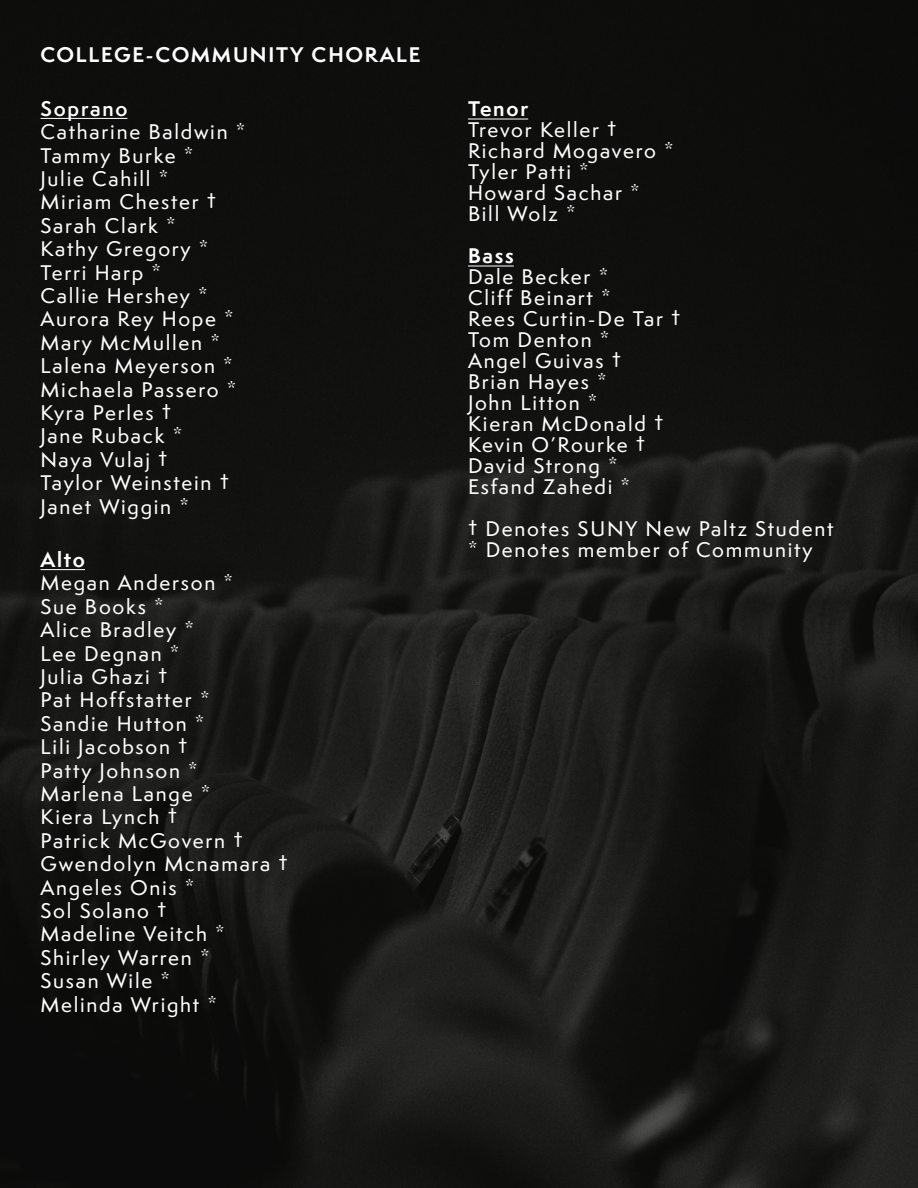
<style>
.page{position:relative;width:918px;height:1188px;background:#fff}
.page>*{position:absolute;margin:0;border:0;box-sizing:border-box;transform-origin:0 0}
.Paragraph_Style_1{font:500 19.5px "Semplicita Pro";letter-spacing:.09em;color:#fff}
.Paragraph_Style_1-2{font:700 19.5px "Semplicita Pro";letter-spacing:.09em;color:#fff}
.heading{font:700 19.5px "Semplicita Pro";letter-spacing:.09em;color:#fff}
.heading-2{font:600 19.5px "Semplicita Pro";letter-spacing:.09em;color:#fff}
</style>
<div class="page">
<img style="left:0;top:0;width:918px;height:1188px">
<hr style="left:40px;top:118px;width:87px;height:1px;background:#fff">
<hr style="left:40px;top:569px;width:45px;height:1px;background:#fff">
<hr style="left:468px;top:119px;width:60px;height:1px;background:#fff">
<hr style="left:468px;top:266px;width:46px;height:1px;background:#fff">
<p class="Paragraph_Style_1-2" style="left:40px;top:40px;width:382px">COLLEGE-COMMUNITY CHORALE</p>
<p class="heading-2" style="left:40px;top:94px;width:88px">Soprano</p>
<p class="Paragraph_Style_1" style="left:40px;top:118px;width:206px">Catharine Baldwin *</p>
<p class="Paragraph_Style_1" style="left:40px;top:141px;width:154px">Tammy Burke *</p>
<p class="Paragraph_Style_1" style="left:40px;top:165px;width:129px">Julie Cahill *</p>
<p class="Paragraph_Style_1" style="left:40px;top:188px;width:177px">Miriam Chester †</p>
<p class="Paragraph_Style_1" style="left:40px;top:212px;width:137px">Sarah Clark *</p>
<p class="Paragraph_Style_1" style="left:40px;top:235px;width:169px">Kathy Gregory *</p>
<p class="Paragraph_Style_1" style="left:40px;top:258px;width:122px">Terri Harp *</p>
<p class="Paragraph_Style_1" style="left:40px;top:282px;width:169px">Callie Hershey *</p>
<p class="Paragraph_Style_1" style="left:40px;top:305px;width:195px">Aurora Rey Hope *</p>
<p class="Paragraph_Style_1" style="left:40px;top:329px;width:181px">Mary McMullen *</p>
<p class="Paragraph_Style_1" style="left:40px;top:352px;width:194px">Lalena Meyerson *</p>
<p class="Paragraph_Style_1" style="left:40px;top:375px;width:197px">Michaela Passero *</p>
<p class="Paragraph_Style_1" style="left:40px;top:399px;width:132px">Kyra Perles †</p>
<p class="Paragraph_Style_1" style="left:40px;top:422px;width:143px">Jane Ruback *</p>
<p class="Paragraph_Style_1" style="left:40px;top:446px;width:129px">Naya Vulaj †</p>
<p class="Paragraph_Style_1" style="left:40px;top:469px;width:190px">Taylor Weinstein †</p>
<p class="Paragraph_Style_1" style="left:40px;top:492px;width:150px">Janet Wiggin *</p>
<p class="heading" style="left:40px;top:545px;width:46px">Alto</p>
<p class="Paragraph_Style_1" style="left:40px;top:569px;width:194px">Megan Anderson *</p>
<p class="Paragraph_Style_1" style="left:40px;top:593px;width:125px">Sue Books *</p>
<p class="Paragraph_Style_1" style="left:40px;top:616px;width:155px">Alice Bradley *</p>
<p class="Paragraph_Style_1" style="left:40px;top:639px;width:140px">Lee Degnan *</p>
<p class="Paragraph_Style_1" style="left:40px;top:663px;width:129px">Julia Ghazi †</p>
<p class="Paragraph_Style_1" style="left:40px;top:686px;width:171px">Pat Hoffstatter *</p>
<p class="Paragraph_Style_1" style="left:40px;top:710px;width:166px">Sandie Hutton *</p>
<p class="Paragraph_Style_1" style="left:40px;top:733px;width:149px">Lili Jacobson †</p>
<p class="Paragraph_Style_1" style="left:40px;top:756px;width:159px">Patty Johnson *</p>
<p class="Paragraph_Style_1" style="left:40px;top:780px;width:171px">Marlena Lange *</p>
<p class="Paragraph_Style_1" style="left:40px;top:803px;width:138px">Kiera Lynch †</p>
<p class="Paragraph_Style_1" style="left:40px;top:827px;width:204px">Patrick McGovern †</p>
<p class="Paragraph_Style_1" style="left:40px;top:850px;width:249px">Gwendolyn Mcnamara †</p>
<p class="Paragraph_Style_1" style="left:40px;top:873px;width:155px">Angeles Onis *</p>
<p class="Paragraph_Style_1" style="left:40px;top:897px;width:128px">Sol Solano †</p>
<p class="Paragraph_Style_1" style="left:40px;top:920px;width:186px">Madeline Veitch *</p>
<p class="Paragraph_Style_1" style="left:40px;top:944px;width:171px">Shirley Warren *</p>
<p class="Paragraph_Style_1" style="left:40px;top:967px;width:131px">Susan Wile *</p>
<p class="Paragraph_Style_1" style="left:40px;top:990px;width:178px">Melinda Wright *</p>
<p class="heading" style="left:468px;top:94px;width:62px">Tenor</p>
<p class="Paragraph_Style_1" style="left:468px;top:116px;width:150px">Trevor Keller †</p>
<p class="Paragraph_Style_1" style="left:468px;top:137px;width:207px">Richard Mogavero *</p>
<p class="Paragraph_Style_1" style="left:468px;top:158px;width:122px">Tyler Patti *</p>
<p class="Paragraph_Style_1" style="left:468px;top:179px;width:173px">Howard Sachar *</p>
<p class="Paragraph_Style_1" style="left:468px;top:200px;width:109px">Bill Wolz *</p>
<p class="heading" style="left:468px;top:242px;width:47px">Bass</p>
<p class="Paragraph_Style_1" style="left:468px;top:263px;width:142px">Dale Becker *</p>
<p class="Paragraph_Style_1" style="left:468px;top:284px;width:144px">Cliff Beinart *</p>
<p class="Paragraph_Style_1" style="left:468px;top:305px;width:214px">Rees Curtin-De Tar †</p>
<p class="Paragraph_Style_1" style="left:468px;top:326px;width:143px">Tom Denton *</p>
<p class="Paragraph_Style_1" style="left:468px;top:347px;width:155px">Angel Guivas †</p>
<p class="Paragraph_Style_1" style="left:468px;top:368px;width:140px">Brian Hayes *</p>
<p class="Paragraph_Style_1" style="left:468px;top:389px;width:131px">John Litton *</p>
<p class="Paragraph_Style_1" style="left:468px;top:410px;width:197px">Kieran McDonald †</p>
<p class="Paragraph_Style_1" style="left:468px;top:431px;width:179px">Kevin O’Rourke †</p>
<p class="Paragraph_Style_1" style="left:468px;top:452px;width:151px">David Strong *</p>
<p class="Paragraph_Style_1" style="left:468px;top:473px;width:164px">Esfand Zahedi *</p>
<p class="Paragraph_Style_1" style="left:468px;top:515px;width:367px">† Denotes SUNY New Paltz Student</p>
<p class="Paragraph_Style_1" style="left:468px;top:536px;width:346px">* Denotes member of Community</p>
</div>
